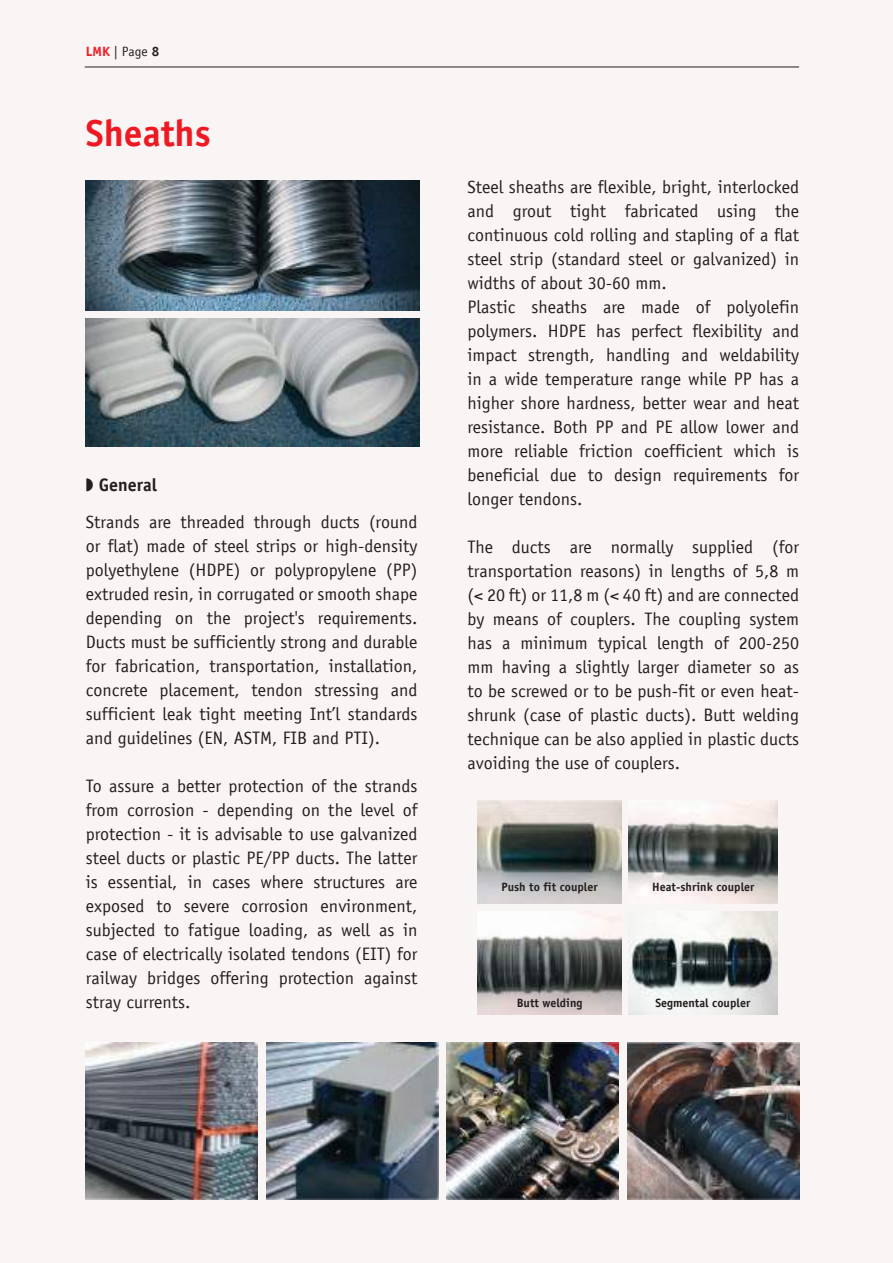
<style>
.page{position:relative;width:893px;height:1263px;background:#f6f2f1}
.page>*{position:absolute;margin:0;border:0;box-sizing:border-box;transform-origin:0 0}
.t1{font:700 37.5px "Officina Sans ITC Hel";color:#ef1923}
.t2{font:18px/24px "Officina Sans ITC Hel";color:#241f1f;text-align:justify}
.t3{font:13.5px "Officina Sans ITC Hel";color:#241f1f}
.t4{font:700 12px "Officina Sans ITC Hel";color:#241f1f}
.s1{font-weight:700;color:#ef1923}
.s2{font-weight:700}
</style>
<div class="page">
<hr style="left:85px;top:67px;width:714px;height:1px;background:#241f1f">
<img style="left:86px;top:1042px;width:172px;height:157px">
<img style="left:266px;top:1042px;width:172px;height:157px">
<img style="left:447px;top:1042px;width:172px;height:157px">
<img style="left:627px;top:1042px;width:172px;height:157px">
<img style="left:86px;top:181px;width:333px;height:129px">
<img style="left:86px;top:319px;width:333px;height:127px">
<img style="left:477px;top:912px;width:145px;height:103px">
<img style="left:477px;top:800px;width:145px;height:103px">
<img style="left:629px;top:912px;width:148px;height:103px">
<img style="left:629px;top:800px;width:148px;height:103px">
<p class="t3" style="left:86px;top:44px;width:75px"><span class="s1">LMK</span> | Page <span class="s2">8</span></p>
<h1 class="t1" style="left:86px;top:112px;width:126px">Sheaths</h1>
<p class="t2" style="left:86px;top:467px;width:333px;line-height:36.8px">◗ <span class="s2">General<br></span>Strands are threaded through ducts (round</p>
<p class="t2" style="left:86px;top:534px;width:333px">or flat) made of steel strips or high-density polyethylene (HDPE) or polypropylene (PP) extruded resin, in corrugated or smooth shape depending on the project's requirements.<br>Ducts must be sufficiently strong and durable for fabrication, transportation, installation, concrete placement, tendon stressing and sufficient leak tight meeting IntÕl standards and guidelines (EN, ASTM, FIB and PTI).</p>
<p class="t2" style="left:86px;top:774px;width:333px">To assure a better protection of the strands from corrosion - depending on the level of protection - it is advisable to use galvanized steel ducts or plastic PE/PP ducts. The latter is essential, in cases where structures are exposed to severe corrosion environment, subjected to fatigue loading, as well as in case of electrically isolated tendons (EIT) for railway bridges offering protection against stray currents.</p>
<p class="t2" style="left:467px;top:175px;width:333px;text-align:left">Steel sheaths are flexible, bright, interlocked and grout tight fabricated using the continuous cold rolling and stapling of a flat steel strip (standard steel or galvanized) in widths of about 30-60 mm.<br>Plastic sheaths are made of polyolefin polymers. HDPE has perfect flexibility and impact strength, handling and weldability in a wide temperature range while PP has a higher shore hardness, better wear and heat resistance. Both PP and PE allow lower and more reliable friction coefficient which is beneficial due to design requirements for longer tendons.</p>
<p class="t2" style="left:467px;top:535px;width:333px">The ducts are normally supplied (for transportation reasons) in lengths of 5,8 m (&lt; 20 ft) or 11,8 m (&lt; 40 ft) and are connected by means of couplers. The coupling system has a minimum typical length of 200-250 mm having a slightly larger diameter so as to be screwed or to be push-fit or even heat&shy;shrunk (case of plastic ducts). Butt welding technique can be also applied in plastic ducts avoiding the use of couplers.</p>
<p class="t4" style="left:501px;top:880px;width:98px">Push to fit coupler</p>
<p class="t4" style="left:652px;top:880px;width:104px">Heat-shrink coupler</p>
<p class="t4" style="left:517px;top:996px;width:67px">Butt welding</p>
<p class="t4" style="left:655px;top:996px;width:96px">Segmental coupler</p>
</div>
